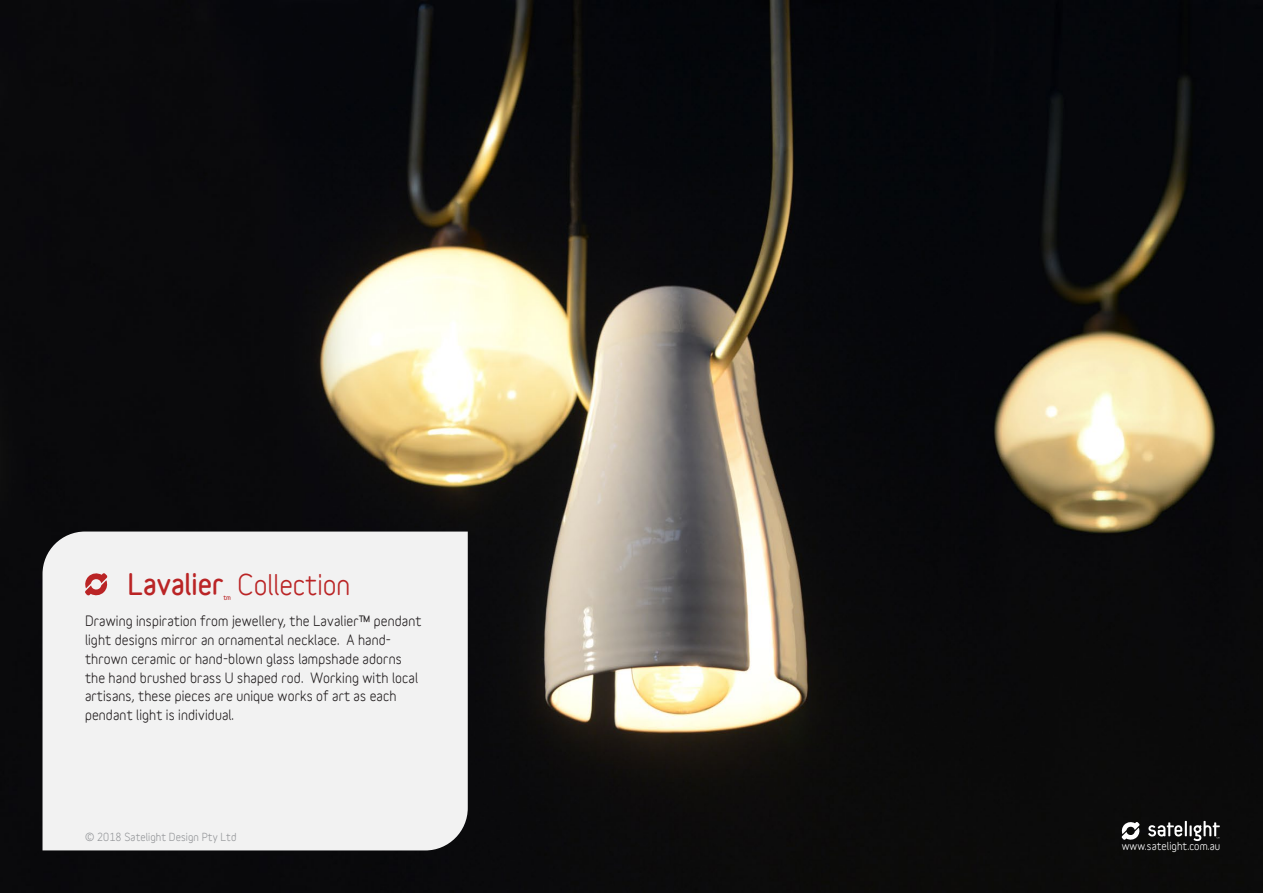
<style>
.page{position:relative;width:1263px;height:893px;background:#fff}
.page>*{position:absolute;margin:0;border:0;box-sizing:border-box;transform-origin:0 0}
.Specification_Text{font:700 27px "Variable";color:#ba2425}
.Specification_Text-2{font:900 27px "Variable";color:#ba2425}
.t1{font:700 13.5px/18.8px "Variable";letter-spacing:.01em;color:#231f20}
.Body_Copy{font:700 10.5px "Variable";letter-spacing:.01em;color:#939598}
.Body_Copy-2{font:700 10.5px "Variable";letter-spacing:.01em;color:#fff}
.Specification_Text-3{font:900 6px "Variable";color:#ba2425}
</style>
<div class="page">
<img style="left:0;top:0;width:1263px;height:893px">
<div style="left:43px;top:531px;width:425px;height:319px;background:#f2f2f2"></div>
<svg style="left:84px;top:572px;width:24px;height:24px"></svg>
<svg style="left:1121px;top:821px;width:19px;height:19px"></svg>
<svg style="left:1148px;top:821px;width:72px;height:20px"></svg>
<p class="Specification_Text-2" style="left:128px;top:567px;width:97px">Lavalier</p>
<p class="Specification_Text" style="left:238px;top:569px;width:114px">Collection</p>
<p class="t1" style="left:85px;top:612px;width:338px">Drawing inspiration from jewellery, the Lavalier™ pendant light designs mirror an ornamental necklace. A hand&shy;thrown ceramic or hand-blown glass lampshade adorns the hand brushed brass U shaped rod. Working with local artisans, these pieces are unique works of art as each pendant light is individual.</p>
<p class="Specification_Text-3" style="left:223px;top:593px;width:9px">tm</p>
<p class="Body_Copy" style="left:85px;top:831px;width:153px">© 2018 Satelight Design Pty Ltd</p>
<p class="Body_Copy-2" style="left:1122px;top:840px;width:100px">www.satelight.com.au</p>
</div>
